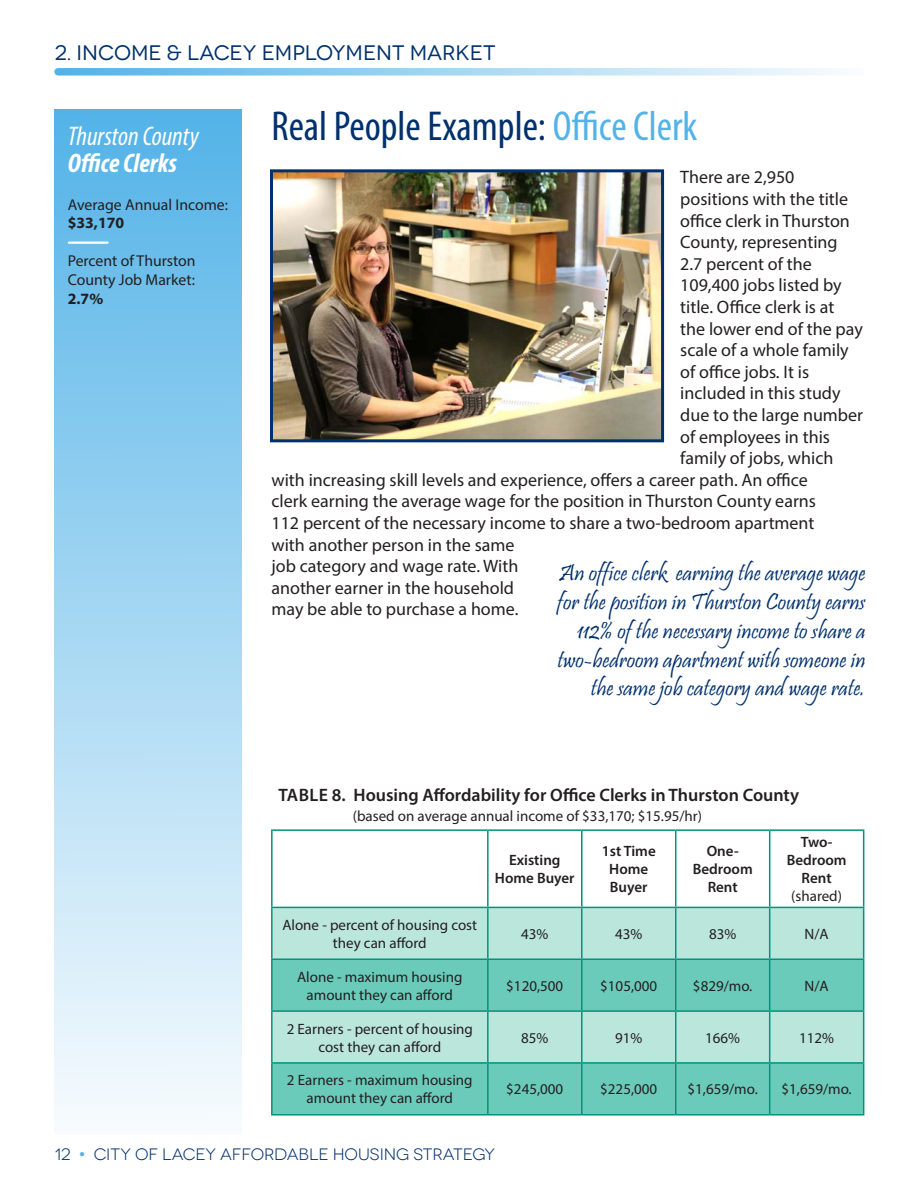
<style>
.page{position:relative;width:918px;height:1188px;background:#fff}
.page>*{position:absolute;margin:0;border:0;box-sizing:border-box;transform-origin:0 0}
.t1{font:condensed 42px "Myriad Pro";color:#00306d}
.t2{font:italic condensed 27px "Myriad Pro";color:#fff}
.t3{font:italic 700 condensed 27px "Myriad Pro";color:#fff}
.t4{font:24px/28.8px "Pristina";color:#00306d;text-align:right}
.t5{font:21px "Novecentowide";color:#00306d}
.t6{font:18px "Myriad Pro";color:#231f20}
.t7{font:600 18px "Myriad Pro";color:#231f20}
.t8{font:16.5px "Novecentowide";color:#00306d}
.t9{font:15.75px/18.9px "Myriad Pro";color:#231f20}
.t10{font:700 15.75px "Myriad Pro";color:#231f20}
.t11{font:15px/18px "Myriad Pro";color:#231f20;text-align:center}
.t12{font:600 15px/18px "Myriad Pro";color:#231f20;text-align:center}
.s1{color:#53b3e8}
.s2{font-weight:700;color:#53b3e8}
</style>
<div class="page">
<svg style="left:58px;top:68px;width:780px;height:8px;background:#a9d8f3"></svg>
<div style="left:55px;top:110px;width:187px;height:1026px;background:linear-gradient(to bottom,#53b3e8,#f8fbfe)"></div>
<hr style="left:69px;top:241px;width:39px;height:3px;background:#fff">
<div style="left:273px;top:908px;width:590px;height:51px;background:#bbe6dc"></div>
<svg style="left:273px;top:960px;width:590px;height:154px;background:#85d3c5"></svg>
<hr style="left:271px;top:831px;width:2px;height:76px;background:#009479">
<hr style="left:487px;top:831px;width:2px;height:76px;background:#009479">
<hr style="left:581px;top:831px;width:2px;height:76px;background:#009479">
<hr style="left:675px;top:831px;width:1px;height:76px;background:#009479">
<hr style="left:769px;top:831px;width:1px;height:76px;background:#009479">
<hr style="left:863px;top:831px;width:1px;height:76px;background:#009479">
<hr style="left:271px;top:907px;width:217px;height:1px;background:#009479">
<hr style="left:271px;top:908px;width:2px;height:51px;background:#009479">
<hr style="left:488px;top:907px;width:94px;height:1px;background:#009479">
<hr style="left:487px;top:908px;width:2px;height:51px;background:#009479">
<hr style="left:582px;top:907px;width:94px;height:1px;background:#009479">
<hr style="left:581px;top:908px;width:2px;height:51px;background:#009479">
<hr style="left:676px;top:907px;width:94px;height:1px;background:#009479">
<hr style="left:675px;top:908px;width:1px;height:51px;background:#009479">
<hr style="left:770px;top:907px;width:94px;height:1px;background:#009479">
<hr style="left:769px;top:908px;width:1px;height:51px;background:#009479">
<hr style="left:863px;top:908px;width:1px;height:51px;background:#009479">
<hr style="left:271px;top:959px;width:217px;height:1px;background:#009479">
<hr style="left:271px;top:960px;width:2px;height:50px;background:#009479">
<hr style="left:488px;top:959px;width:94px;height:1px;background:#009479">
<hr style="left:487px;top:960px;width:2px;height:50px;background:#009479">
<hr style="left:582px;top:959px;width:94px;height:1px;background:#009479">
<hr style="left:581px;top:960px;width:2px;height:50px;background:#009479">
<hr style="left:676px;top:959px;width:94px;height:1px;background:#009479">
<hr style="left:675px;top:960px;width:1px;height:50px;background:#009479">
<hr style="left:770px;top:959px;width:94px;height:1px;background:#009479">
<hr style="left:769px;top:960px;width:1px;height:50px;background:#009479">
<hr style="left:863px;top:960px;width:1px;height:50px;background:#009479">
<hr style="left:271px;top:1010px;width:217px;height:2px;background:#009479">
<hr style="left:271px;top:1012px;width:2px;height:50px;background:#009479">
<hr style="left:488px;top:1010px;width:94px;height:2px;background:#009479">
<hr style="left:487px;top:1012px;width:2px;height:50px;background:#009479">
<hr style="left:582px;top:1010px;width:94px;height:2px;background:#009479">
<hr style="left:581px;top:1012px;width:2px;height:50px;background:#009479">
<hr style="left:676px;top:1010px;width:94px;height:2px;background:#009479">
<hr style="left:675px;top:1012px;width:1px;height:50px;background:#009479">
<hr style="left:770px;top:1010px;width:94px;height:2px;background:#009479">
<hr style="left:769px;top:1012px;width:1px;height:50px;background:#009479">
<hr style="left:863px;top:1012px;width:1px;height:50px;background:#009479">
<hr style="left:271px;top:1064px;width:2px;height:50px;background:#009479">
<hr style="left:487px;top:1064px;width:2px;height:50px;background:#009479">
<hr style="left:581px;top:1064px;width:2px;height:50px;background:#009479">
<hr style="left:675px;top:1064px;width:1px;height:50px;background:#009479">
<hr style="left:769px;top:1064px;width:1px;height:50px;background:#009479">
<hr style="left:863px;top:1064px;width:1px;height:50px;background:#009479">
<hr style="left:271px;top:829px;width:217px;height:2px;background:#009479">
<hr style="left:488px;top:829px;width:94px;height:2px;background:#009479">
<hr style="left:582px;top:829px;width:94px;height:2px;background:#009479">
<hr style="left:676px;top:829px;width:94px;height:2px;background:#009479">
<hr style="left:770px;top:829px;width:94px;height:2px;background:#009479">
<hr style="left:271px;top:1062px;width:217px;height:2px;background:#009479">
<hr style="left:488px;top:1062px;width:94px;height:2px;background:#009479">
<hr style="left:582px;top:1062px;width:94px;height:2px;background:#009479">
<hr style="left:676px;top:1062px;width:94px;height:2px;background:#009479">
<hr style="left:770px;top:1062px;width:94px;height:2px;background:#009479">
<hr style="left:271px;top:1114px;width:217px;height:2px;background:#009479">
<hr style="left:488px;top:1114px;width:94px;height:2px;background:#009479">
<hr style="left:582px;top:1114px;width:94px;height:2px;background:#009479">
<hr style="left:676px;top:1114px;width:94px;height:2px;background:#009479">
<hr style="left:770px;top:1114px;width:94px;height:2px;background:#009479">
<img style="left:274px;top:173px;width:386px;height:265px">
<div style="left:270px;top:169px;width:394px;height:273px;border:3px solid #00306d"></div>
<p class="t5" style="left:55px;top:41px;width:442px">2. INCOME &amp; LACEY EMPLOYMENT MARKET</p>
<p class="t2" style="left:68px;top:120px;width:133px">Thurston County</p>
<p class="t3" style="left:68px;top:147px;width:111px">Office Clerks</p>
<p class="t9" style="left:68px;top:195px;width:162px">Average Annual Income:</p>
<p class="t10" style="left:68px;top:213px;width:58px">$33,170</p>
<p class="t9" style="left:68px;top:251px;width:129px">Percent of Thurston<br>County Job Market:</p>
<p class="t10" style="left:68px;top:288px;width:37px">2.7%</p>
<p class="t1" style="left:272px;top:100px;width:427px">Real People Example: <span class="s1">Office Clerk</span></p>
<p class="t6" style="left:680px;top:166px;width:116px">There are 2,950</p>
<p class="t6" style="left:680px;top:188px;width:169px">positions with the title</p>
<p class="t6" style="left:680px;top:210px;width:171px">office clerk in Thurston</p>
<p class="t6" style="left:680px;top:231px;width:159px">County, representing</p>
<p class="t6" style="left:680px;top:253px;width:133px">2.7 percent of the</p>
<p class="t6" style="left:680px;top:274px;width:163px">109,400 jobs listed by</p>
<p class="t6" style="left:680px;top:296px;width:156px">title. Office clerk is at</p>
<p class="t6" style="left:680px;top:318px;width:184px">the lower end of the pay</p>
<p class="t6" style="left:680px;top:339px;width:170px">scale of a whole family</p>
<p class="t6" style="left:680px;top:361px;width:130px">of office jobs. It is</p>
<p class="t6" style="left:680px;top:382px;width:162px">included in this study</p>
<p class="t6" style="left:680px;top:404px;width:184px">due to the large number</p>
<p class="t6" style="left:680px;top:426px;width:151px">of employees in this</p>
<p class="t6" style="left:680px;top:447px;width:155px">family of jobs, which</p>
<p class="t6" style="left:271px;top:469px;width:538px">with increasing skill levels and experience, offers a career path. An office</p>
<p class="t6" style="left:271px;top:490px;width:546px">clerk earning the average wage for the position in Thurston County earns</p>
<p class="t6" style="left:271px;top:512px;width:545px">112 percent of the necessary income to share a two-bedroom apartment</p>
<p class="t6" style="left:271px;top:534px;width:245px">with another person in the same</p>
<p class="t6" style="left:271px;top:555px;width:248px">job category and wage rate. With</p>
<p class="t6" style="left:271px;top:577px;width:244px">another earner in the household</p>
<p class="t6" style="left:271px;top:598px;width:248px">may be able to purchase a home.</p>
<p class="t4" style="left:557px;top:561px;width:310px">An office clerk earning the average wage for the position in Thurston County earns 112% of the necessary income to share a two-bedroom apartment with someone in the same job category and wage rate.</p>
<p class="t7" style="left:278px;top:784px;width:522px">TABLE 8. Housing Affordability for Office Clerks in Thurston County</p>
<p class="t11" style="left:353px;top:807px;width:351px">(based on average annual income of $33,170; $15.95/hr)</p>
<p class="t12" style="left:495px;top:851px;width:81px">Existing<br>Home Buyer</p>
<p class="t12" style="left:602px;top:842px;width:55px">1st Time<br>Home<br>Buyer</p>
<p class="t12" style="left:693px;top:842px;width:62px">One-<br>Bedroom</p>
<p class="t12" style="left:708px;top:878px;width:32px">Rent</p>
<p class="t12" style="left:787px;top:833px;width:62px">Two-<br>Bedroom<br>Rent</p>
<p class="t11" style="left:791px;top:887px;width:52px">(shared)</p>
<p class="t11" style="left:282px;top:916px;width:196px">Alone - percent of housing cost they can afford</p>
<p class="t11" style="left:521px;top:925px;width:29px">43%</p>
<p class="t11" style="left:615px;top:925px;width:29px">43%</p>
<p class="t11" style="left:709px;top:925px;width:29px">83%</p>
<p class="t11" style="left:805px;top:925px;width:26px">N/A</p>
<p class="t11" style="left:297px;top:968px;width:167px">Alone - maximum housing amount they can afford</p>
<p class="t11" style="left:506px;top:977px;width:58px">$120,500</p>
<p class="t11" style="left:600px;top:977px;width:58px">$105,000</p>
<p class="t11" style="left:693px;top:977px;width:61px">$829/mo.</p>
<p class="t11" style="left:805px;top:977px;width:26px">N/A</p>
<p class="t11" style="left:287px;top:1019px;width:188px">2 Earners - percent of housing cost they can afford</p>
<p class="t11" style="left:521px;top:1028px;width:29px">85%</p>
<p class="t11" style="left:615px;top:1028px;width:29px">91%</p>
<p class="t11" style="left:705px;top:1028px;width:36px">166%</p>
<p class="t11" style="left:799px;top:1028px;width:36px">112%</p>
<p class="t11" style="left:287px;top:1071px;width:187px">2 Earners - maximum housing amount they can afford</p>
<p class="t11" style="left:506px;top:1080px;width:58px">$245,000</p>
<p class="t11" style="left:600px;top:1080px;width:58px">$225,000</p>
<p class="t11" style="left:688px;top:1080px;width:72px">$1,659/mo.</p>
<p class="t11" style="left:782px;top:1080px;width:72px">$1,659/mo.</p>
<p class="t8" style="left:55px;top:1145px;width:442px">12 <span class="s2">•</span> CITY OF LACEY AFFORDABLE HOUSING STRATEGY</p>
</div>
